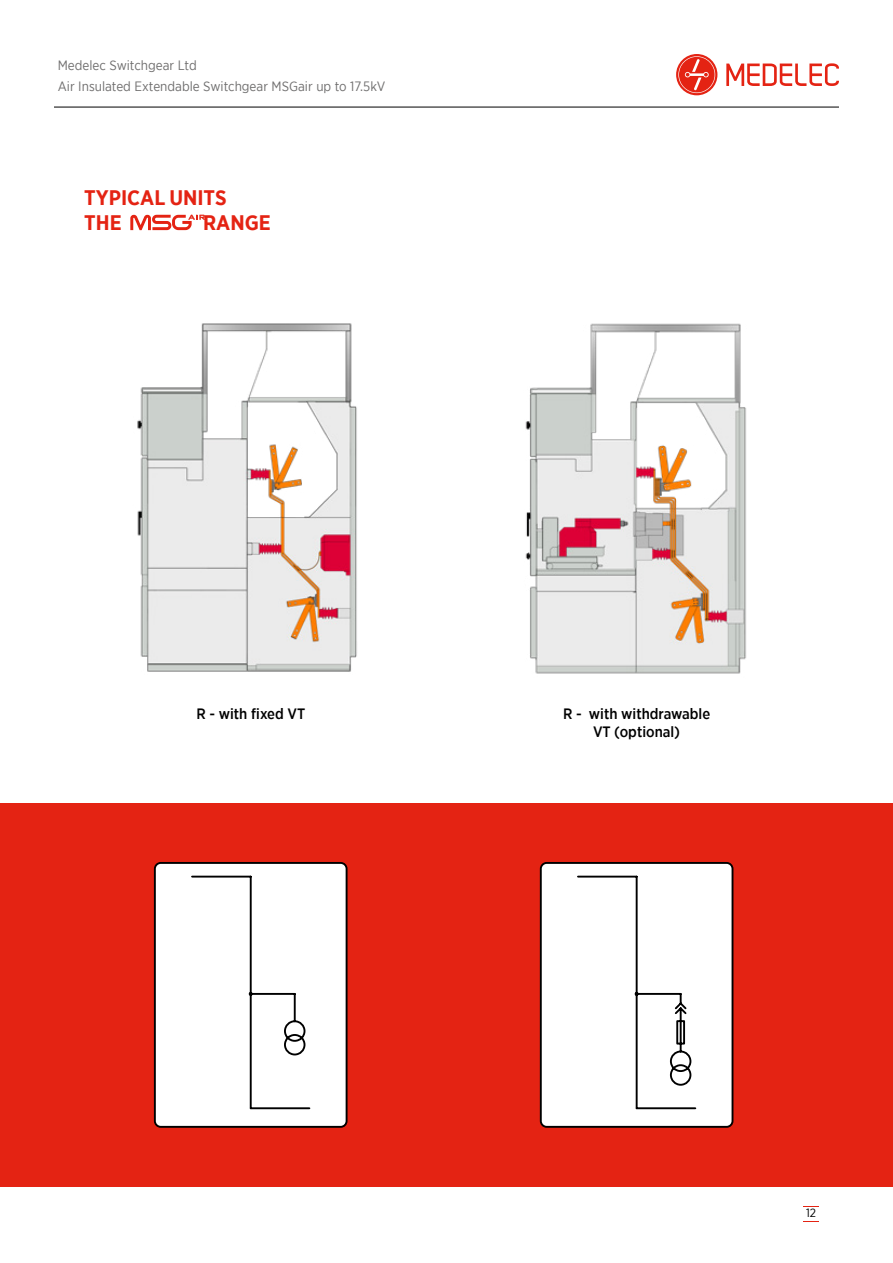
<style>
.page{position:relative;width:893px;height:1263px;background:#fff}
.page>*{position:absolute;margin:0;border:0;box-sizing:border-box;transform-origin:0 0}
.t1{font:700 21px/25.2px "Gotham Narrow";color:#e42313}
.t2{font:500 15px/18px "Gotham Narrow";color:#000;text-align:center}
.t3{font:13.5px/21px "Gotham Narrow";color:#706f6f}
.t4{font:12px "Gotham Narrow";color:#000}
</style>
<div class="page">
<div style="left:0;top:803px;width:893px;height:383px;background:#e42313"></div>
<svg style="left:539px;top:862px;width:195px;height:266px;background:#f3f0f0"></svg>
<svg style="left:130px;top:215px;width:76px;height:15px"></svg>
<svg style="left:153px;top:862px;width:195px;height:266px;background:#f5f2f2"></svg>
<img style="left:137px;top:323px;width:220px;height:349px">
<img style="left:525px;top:323px;width:222px;height:351px">
<svg style="left:676px;top:54px;width:41px;height:41px"></svg>
<svg style="left:678px;top:56px;width:37px;height:37px"></svg>
<svg style="left:726px;top:63px;width:113px;height:23px"></svg>
<hr style="left:54px;top:107px;width:785px;height:1px;background:#000">
<svg style="left:803px;top:1221px;width:16px;height:1px"></svg>
<p class="t3" style="left:58px;top:54px;width:329px">Medelec Switchgear Ltd<br>Air Insulated Extendable Switchgear MSGair up to 17.5kV</p>
<h1 class="t1" style="left:84px;top:184px;width:144px">TYPICAL UNITS<br>THE</h1>
<h1 class="t1" style="left:203px;top:210px;width:69px">RANGE</h1>
<p class="t2" style="left:197px;top:704px;width:110px">R - with fixed VT</p>
<p class="t2" style="left:563px;top:704px;width:149px">R - with withdrawable<br>VT (optional)</p>
<p class="t4" style="left:806px;top:1205px;width:12px">12</p>
</div>
